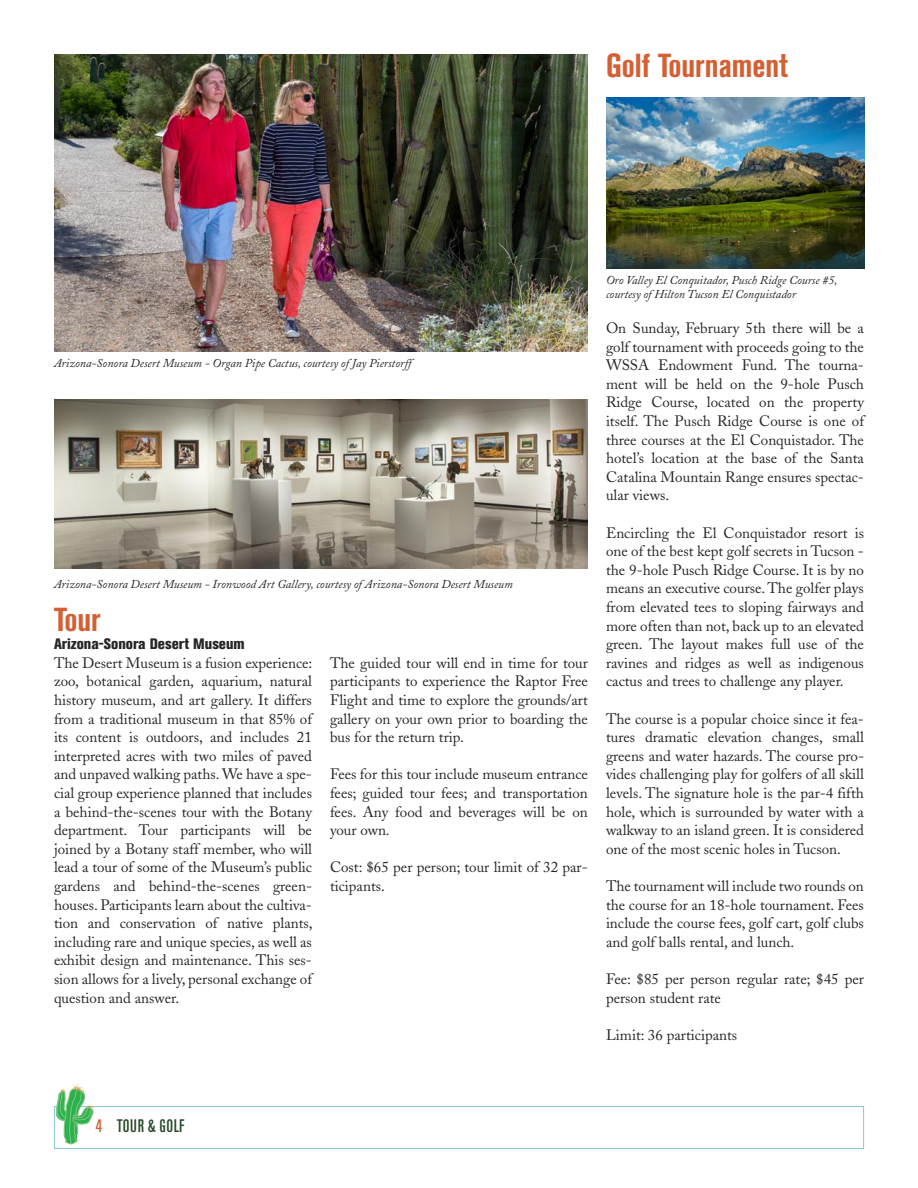
<style>
.page{position:relative;width:918px;height:1188px;background:#fff}
.page>*{position:absolute;margin:0;border:0;box-sizing:border-box;transform-origin:0 0}
.t1{font:700 condensed 33px "Akzidenz Grotesk BE";color:#d45f33}
.t2{font:500 condensed 18px "Akzidenz Grotesk BE";letter-spacing:.03em;color:#2b492c}
.t3{font:15px/18.6px "Adobe Caslon";color:#272627;text-align:justify}
.t4{font:800 condensed 15px "Akzidenz Grotesk BE";color:#272627}
.t5{font:italic 12px/13.5px "Adobe Caslon";color:#272627}
.s1{color:#d45f33}
</style>
<div class="page">
<div style="left:54px;top:1106px;width:810px;height:43px;border:1px solid #85c8d8"></div>
<svg style="left:56px;top:1084px;width:39px;height:60px"></svg>
<img style="left:54px;top:54px;width:534px;height:297px">
<img style="left:606px;top:97px;width:258px;height:172px">
<img style="left:54px;top:399px;width:534px;height:170px">
<h1 class="t1" style="left:606px;top:54px;width:184px">Golf Tournament</h1>
<p class="t5" style="left:54px;top:358px;width:359px">Arizona-Sonora Desert Museum - Organ Pipe Cactus, courtesy of Jay Pierstorff</p>
<p class="t5" style="left:54px;top:579px;width:460px">Arizona-Sonora Desert Museum - Ironwood Art Gallery, courtesy of Arizona-Sonora Desert Museum</p>
<h1 class="t1" style="left:54px;top:607px;width:48px">Tour</h1>
<p class="t4" style="left:54px;top:639px;width:192px">Arizona-Sonora Desert Museum</p>
<p class="t3" style="left:54px;top:655px;width:260px">The Desert Museum is a fusion experience: zoo, botanical garden, aquarium, natural history museum, and art gallery. It differs from a traditional museum in that 85% of its content is outdoors, and includes 21 interpreted acres with two miles of paved and unpaved walking paths. We have a spe&shy;cial group experience planned that includes a behind-the-scenes tour with the Botany department. Tour participants will be joined by a Botany staff member, who will lead a tour of some of the Museum’s public gardens and behind-the-scenes green&shy;houses. Participants learn about the cultiva&shy;tion and conservation of native plants, including rare and unique species, as well as exhibit design and maintenance. This ses&shy;sion allows for a lively, personal exchange of question and answer.</p>
<p class="t3" style="left:330px;top:655px;width:260px">The guided tour will end in time for tour participants to experience the Raptor Free Flight and time to explore the grounds/art gallery on your own prior to boarding the bus for the return trip.</p>
<p class="t3" style="left:330px;top:767px;width:260px">Fees for this tour include museum entrance fees; guided tour fees; and transportation fees. Any food and beverages will be on your own.</p>
<p class="t3" style="left:330px;top:860px;width:259px">Cost: $65 per person; tour limit of 32 par&shy;ticipants.</p>
<p class="t5" style="left:606px;top:275px;width:233px">Oro Valley El Conquitador, Pusch Ridge Course #5, courtesy of Hilton Tucson El Conquistador</p>
<p class="t3" style="left:606px;top:320px;width:260px">On Sunday, February 5th there will be a golf tournament with proceeds going to the WSSA Endowment Fund. The tourna&shy;ment will be held on the 9-hole Pusch Ridge Course, located on the property itself. The Pusch Ridge Course is one of three courses at the El Conquistador. The hotel’s location at the base of the Santa Catalina Mountain Range ensures spectac&shy;ular views.</p>
<p class="t3" style="left:606px;top:525px;width:260px">Encircling the El Conquistador resort is one of the best kept golf secrets in Tucson - the 9-hole Pusch Ridge Course. It is by no means an executive course. The golfer plays from elevated tees to sloping fairways and more often than not, back up to an elevated green. The layout makes full use of the ravines and ridges as well as indigenous cactus and trees to challenge any player.</p>
<p class="t3" style="left:606px;top:711px;width:260px">The course is a popular choice since it fea&shy;tures dramatic elevation changes, small greens and water hazards. The course pro&shy;vides challenging play for golfers of all skill levels. The signature hole is the par-4 fifth hole, which is surrounded by water with a walkway to an island green. It is considered one of the most scenic holes in Tucson.</p>
<p class="t3" style="left:606px;top:878px;width:259px">The tournament will include two rounds on the course for an 18-hole tournament. Fees include the course fees, golf cart, golf clubs and golf balls rental, and lunch.</p>
<p class="t3" style="left:606px;top:971px;width:260px">Fee: $85 per person regular rate; $45 per person student rate</p>
<p class="t3" style="left:606px;top:1027px;width:133px">Limit: 36 participants</p>
<p class="t2" style="left:96px;top:1119px;width:90px"><span class="s1">4</span> TOUR &amp; GOLF</p>
</div>
